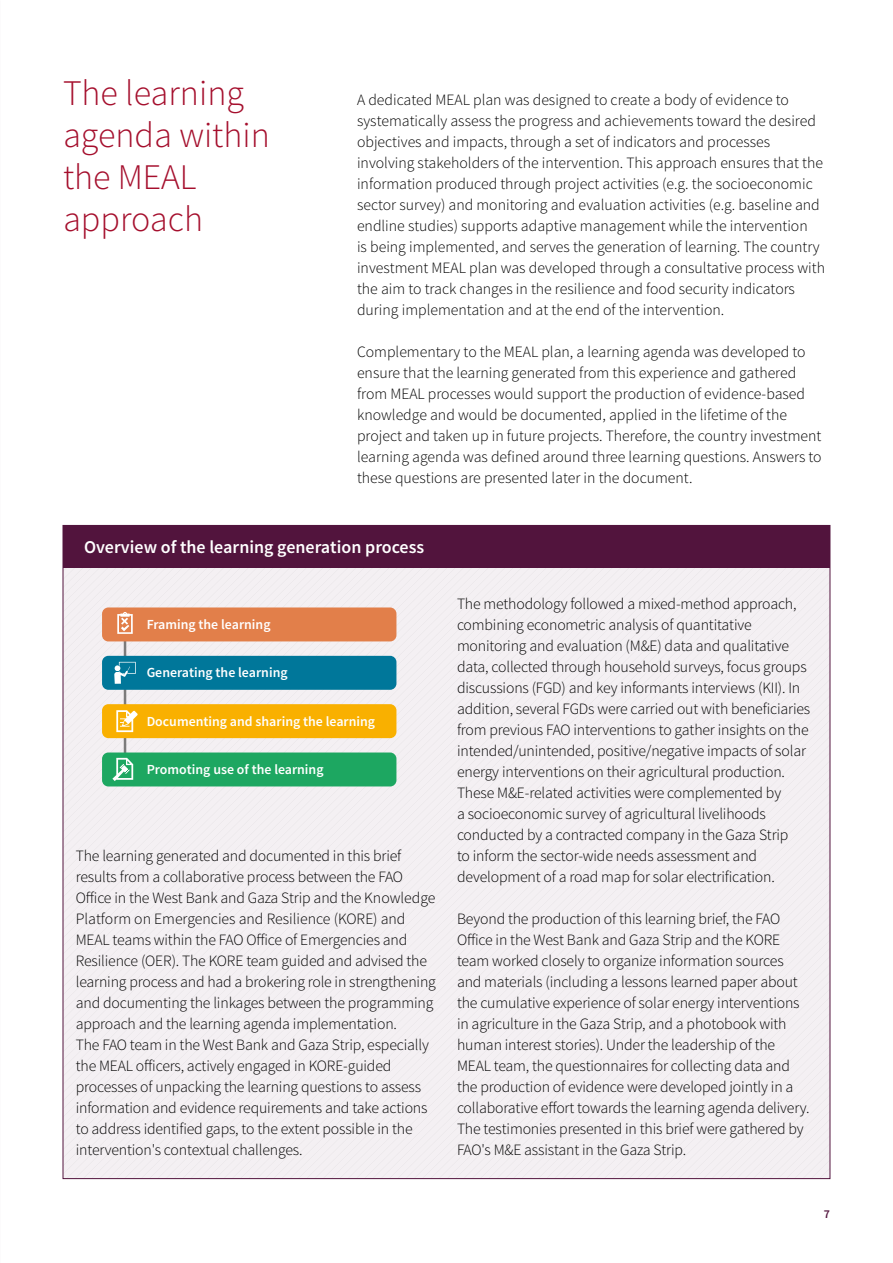
<style>
.page{position:relative;width:893px;height:1263px;background:#fff}
.page>*{position:absolute;margin:0;border:0;box-sizing:border-box;transform-origin:0 0}
.t1{font:300 36px/42px "Source Sans Pro";color:#a50f2d}
.t2{font:600 18px "Source Sans Pro";color:#fff}
.t3{font:300 15.75px/21px "Source Sans Pro";letter-spacing:-.01em;color:#000}
.t4{font:600 13.8px "Source Sans Pro";color:#fff}
.t5{font:600 12px "Source Sans Pro";color:#52143d}
</style>
<div class="page">
<div style="left:420px;top:771px;width:408px;height:406px;background:#f4f0f3"></div>
<div style="left:433px;top:783px;width:395px;height:394px;background:#f4f0f3"></div>
<div style="left:437px;top:787px;width:391px;height:390px;background:#f4f0f3"></div>
<div style="left:441px;top:791px;width:387px;height:386px;background:#f4f0f3"></div>
<div style="left:445px;top:795px;width:383px;height:382px;background:#f4f0f3"></div>
<div style="left:449px;top:800px;width:379px;height:377px;background:#f4f0f3"></div>
<div style="left:453px;top:804px;width:375px;height:373px;background:#f4f0f3"></div>
<div style="left:458px;top:808px;width:370px;height:369px;background:#f4f0f3"></div>
<div style="left:462px;top:812px;width:366px;height:365px;background:#f4f0f3"></div>
<div style="left:466px;top:816px;width:362px;height:361px;background:#f4f0f3"></div>
<div style="left:470px;top:820px;width:358px;height:357px;background:#f4f0f3"></div>
<div style="left:474px;top:824px;width:354px;height:353px;background:#f4f0f3"></div>
<div style="left:478px;top:828px;width:350px;height:349px;background:#f4f0f3"></div>
<div style="left:482px;top:832px;width:346px;height:345px;background:#f4f0f3"></div>
<div style="left:487px;top:836px;width:341px;height:341px;background:#f4f0f3"></div>
<div style="left:491px;top:840px;width:337px;height:337px;background:#f4f0f3"></div>
<div style="left:495px;top:844px;width:333px;height:333px;background:#f4f0f3"></div>
<div style="left:499px;top:848px;width:329px;height:329px;background:#f4f0f3"></div>
<div style="left:503px;top:853px;width:325px;height:324px;background:#f4f0f3"></div>
<div style="left:507px;top:857px;width:321px;height:320px;background:#f4f0f3"></div>
<div style="left:511px;top:861px;width:317px;height:316px;background:#f4f0f3"></div>
<div style="left:515px;top:865px;width:313px;height:312px;background:#f4f0f3"></div>
<div style="left:520px;top:869px;width:308px;height:308px;background:#f4f0f3"></div>
<div style="left:63px;top:525px;width:767px;height:42px;background:#52143d"></div>
<hr style="left:124px;top:615px;width:2px;height:165px;background:#7c7b7b">
<div style="left:102px;top:752px;width:294px;height:34px;background:#1da761;border-radius:6px"></div>
<svg style="left:112px;top:758px;width:21px;height:23px"></svg>
<div style="left:102px;top:656px;width:294px;height:34px;background:#00779a;border-radius:6px"></div>
<svg style="left:63px;top:567px;width:413px;height:120px"></svg>
<div style="left:102px;top:704px;width:294px;height:34px;background:#f9b000;border-radius:6px"></div>
<svg style="left:116px;top:710px;width:22px;height:22px"></svg>
<h1 class="t1" style="left:63px;top:72px;width:208px">The learning agenda within the MEAL approach</h1>
<p class="t3" style="left:357px;top:89px;width:469px">A dedicated MEAL plan was designed to create a body of evidence to systematically assess the progress and achievements toward the desired objectives and impacts, through a set of indicators and processes involving stakeholders of the intervention. This approach ensures that the information produced through project activities (e.g. the socioeconomic sector survey) and monitoring and evaluation activities (e.g. baseline and endline studies) supports adaptive management while the intervention<br>is being implemented, and serves the generation of learning. The country investment MEAL plan was developed through a consultative process with the aim to track changes in the resilience and food security indicators during implementation and at the end of the intervention.</p>
<p class="t3" style="left:357px;top:341px;width:466px">Complementary to the MEAL plan, a learning agenda was developed to ensure that the learning generated from this experience and gathered from MEAL processes would support the production of evidence-based knowledge and would be documented, applied in the lifetime of the project and taken up in future projects. Therefore, the country investment learning agenda was defined around three learning questions. Answers to these questions are presented later in the document.</p>
<p class="t2" style="left:84px;top:535px;width:342px">Overview of the learning generation process</p>
<p class="t4" style="left:147px;top:615px;width:125px">Framing the learning</p>
<p class="t4" style="left:147px;top:664px;width:142px">Generating the learning</p>
<p class="t4" style="left:147px;top:712px;width:230px">Documenting and sharing the learning</p>
<p class="t4" style="left:147px;top:760px;width:178px">Promoting use of the learning</p>
<p class="t3" style="left:76px;top:845px;width:362px">The learning generated and documented in this brief results from a collaborative process between the FAO Office in the West Bank and Gaza Strip and the Knowledge Platform on Emergencies and Resilience (KORE) and MEAL teams within the FAO Office of Emergencies and Resilience (OER). The KORE team guided and advised the learning process and had a brokering role in strengthening and documenting the linkages between the programming approach and the learning agenda implementation.<br>The FAO team in the West Bank and Gaza Strip, especially the MEAL officers, actively engaged in KORE-guided processes of unpacking the learning questions to assess information and evidence requirements and take actions to address identified gaps, to the extent possible in the intervention's contextual challenges.</p>
<p class="t3" style="left:457px;top:593px;width:355px">The methodology followed a mixed-method approach, combining econometric analysis of quantitative monitoring and evaluation (M&amp;E) data and qualitative data, collected through household surveys, focus groups discussions (FGD) and key informants interviews (KII). In addition, several FGDs were carried out with beneficiaries from previous FAO interventions to gather insights on the intended/unintended, positive/negative impacts of solar energy interventions on their agricultural production.<br>These M&amp;E-related activities were complemented by<br>a socioeconomic survey of agricultural livelihoods conducted by a contracted company in the Gaza Strip<br>to inform the sector-wide needs assessment and development of a road map for solar electrification.</p>
<p class="t3" style="left:457px;top:908px;width:354px">Beyond the production of this learning brief, the FAO Office in the West Bank and Gaza Strip and the KORE team worked closely to organize information sources and materials (including a lessons learned paper about the cumulative experience of solar energy interventions in agriculture in the Gaza Strip, and a photobook with human interest stories). Under the leadership of the MEAL team, the questionnaires for collecting data and the production of evidence were developed jointly in a collaborative effort towards the learning agenda delivery.<br>The testimonies presented in this brief were gathered by FAO's M&amp;E assistant in the Gaza Strip.</p>
<p class="t5" style="left:824px;top:1206px;width:8px">7</p>
</div>
